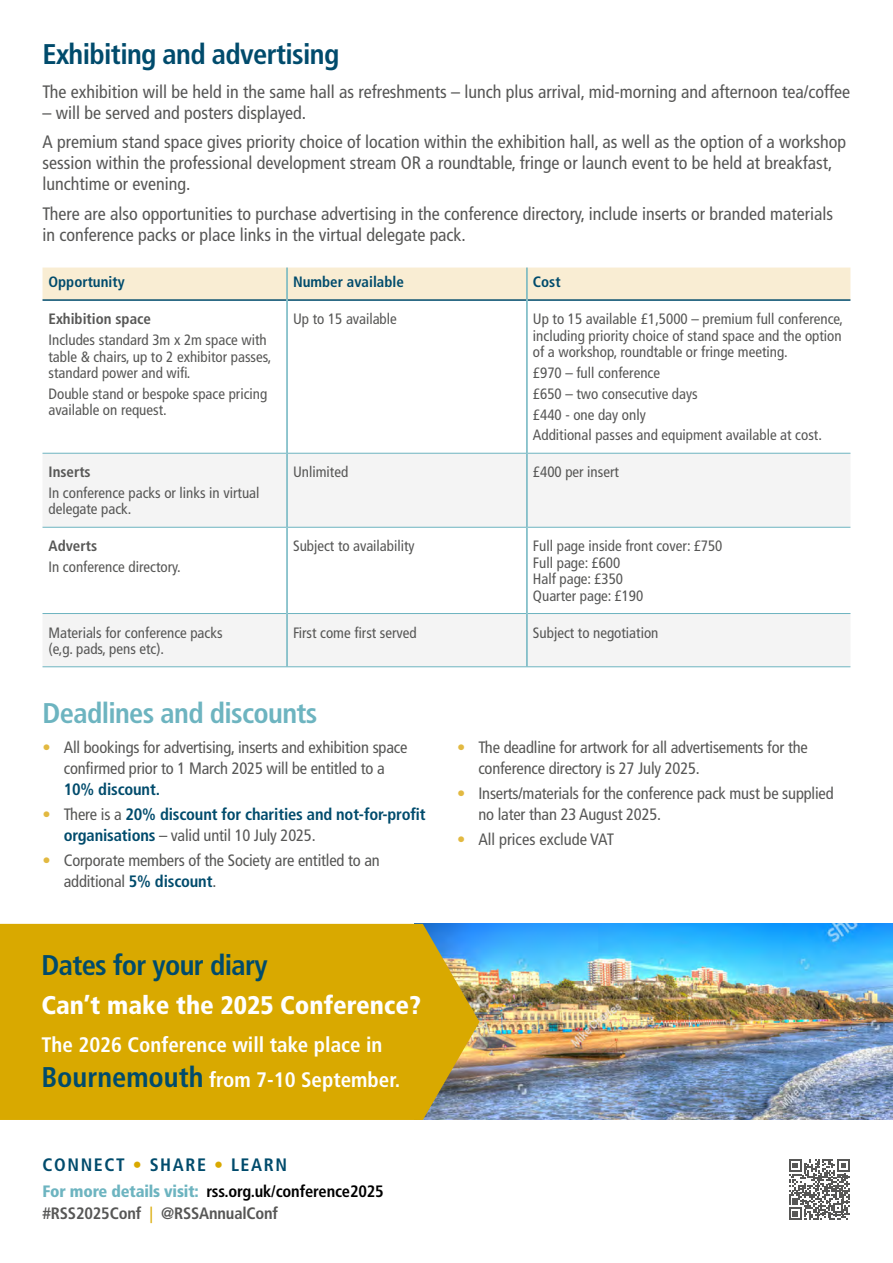
<style>
.page{position:relative;width:893px;height:1263px;background:#fff}
.page>*{position:absolute;margin:0;border:0;box-sizing:border-box;transform-origin:0 0}
.t1{font:700 condensed 28.5px "Frutiger LT Std";letter-spacing:-.025em;color:#004b6c}
.t2{font:700 condensed 28.5px "Frutiger LT Std";letter-spacing:-.025em;color:#6db4c0}
.t3{font:900 condensed 25.5px "Frutiger LT Std";color:#fff}
.t4{font:700 condensed 21px/34.5px "Frutiger LT Std";color:#fff}
.t5{font:condensed 18px/21px "Frutiger LT Std";color:#575756}
.t6{font:700 condensed 18px "Frutiger LT Std";letter-spacing:.09em;color:#004b6c}
.t7{font:condensed 16.5px/21px "Frutiger LT Std";letter-spacing:-.01em;color:#575756}
.t8{font:700 condensed 16.5px/21px "Frutiger LT Std";letter-spacing:-.01em;color:#004b6c}
.t9{font:700 condensed 16.5px/21.6px "Frutiger LT Std";letter-spacing:-.01em;color:#575756}
.t10{font:condensed 15px/16.5px "Frutiger LT Std";color:#575756}
.t11{font:700 condensed 15px "Frutiger LT Std";color:#004b6c}
.t12{font:700 condensed 15px "Frutiger LT Std";color:#575756}
.s1{color:#e2b941}
.s2{font-weight:700;color:#004b6c}
.s3{font-weight:400;color:#e2b941}
.s4{font-weight:400;color:#575756}
.s5{font-size:28.5px;color:#004b6c}
.s6{color:#d9a900}
.s7{font-weight:900;color:#6db4c0}
.s8{color:#000}
.s9{font-weight:400;color:#d9a900}
</style>
<div class="page">
<svg style="left:789px;top:1159px;width:61px;height:61px"></svg>
<div style="left:43px;top:268px;width:807px;height:31px;background:#f9edd3"></div>
<svg style="left:43px;top:454px;width:807px;height:212px;fill:#f4f4f4"></svg>
<hr style="left:43px;top:299px;width:243px;height:2px;background:#004b6c">
<hr style="left:288px;top:299px;width:238px;height:2px;background:#004b6c">
<hr style="left:528px;top:299px;width:322px;height:2px;background:#004b6c">
<hr style="left:43px;top:453px;width:243px;height:1px;background:#6db4c0">
<hr style="left:288px;top:453px;width:238px;height:1px;background:#6db4c0">
<hr style="left:528px;top:453px;width:322px;height:1px;background:#6db4c0">
<hr style="left:43px;top:527px;width:243px;height:1px;background:#6db4c0">
<hr style="left:288px;top:527px;width:238px;height:1px;background:#6db4c0">
<hr style="left:528px;top:527px;width:322px;height:1px;background:#6db4c0">
<hr style="left:43px;top:613px;width:243px;height:1px;background:#6db4c0">
<hr style="left:288px;top:613px;width:238px;height:1px;background:#6db4c0">
<hr style="left:528px;top:613px;width:322px;height:1px;background:#6db4c0">
<hr style="left:43px;top:666px;width:244px;height:1px;background:#6db4c0">
<hr style="left:287px;top:666px;width:240px;height:1px;background:#6db4c0">
<hr style="left:527px;top:666px;width:323px;height:1px;background:#6db4c0">
<hr style="left:286px;top:300px;width:2px;height:153px;background:#6db4c0">
<hr style="left:526px;top:300px;width:2px;height:153px;background:#6db4c0">
<hr style="left:286px;top:453px;width:2px;height:74px;background:#6db4c0">
<hr style="left:526px;top:453px;width:2px;height:74px;background:#6db4c0">
<hr style="left:286px;top:527px;width:2px;height:86px;background:#6db4c0">
<hr style="left:526px;top:527px;width:2px;height:86px;background:#6db4c0">
<hr style="left:286px;top:613px;width:2px;height:53px;background:#6db4c0">
<hr style="left:526px;top:613px;width:2px;height:53px;background:#6db4c0">
<hr style="left:286px;top:268px;width:2px;height:32px;background:#6db4c0">
<hr style="left:526px;top:268px;width:2px;height:32px;background:#6db4c0">
<img style="left:479px;top:924px;width:414px;height:196px">
<div style="left:0;top:924px;width:479px;height:196px;background:#d9a900"></div>
<p class="t1" style="left:43px;top:37px;width:298px">Exhibiting and advertising</p>
<p class="t5" style="left:43px;top:81px;width:809px">The exhibition will be held in the same hall as refreshments – lunch plus arrival, mid-morning and afternoon tea/coffee</p>
<p class="t5" style="left:43px;top:102px;width:265px">– will be served and posters displayed.</p>
<p class="t5" style="left:43px;top:132px;width:805px">A premium stand space gives priority choice of location within the exhibition hall, as well as the option of a workshop session within the professional development stream OR a roundtable, fringe or launch event to be held at breakfast, lunchtime or evening.</p>
<p class="t5" style="left:43px;top:203px;width:792px">There are also opportunities to purchase advertising in the conference directory, include inserts or branded materials in conference packs or place links in the virtual delegate pack.</p>
<p class="t11" style="left:49px;top:273px;width:78px">Opportunity</p>
<p class="t11" style="left:293px;top:273px;width:112px">Number available</p>
<p class="t11" style="left:533px;top:273px;width:29px">Cost</p>
<p class="t12" style="left:49px;top:310px;width:104px">Exhibition space</p>
<p class="t10" style="left:49px;top:332px;width:224px">Includes standard 3m x 2m space with table &amp; chairs, up to 2 exhibitor passes, standard power and wifi.</p>
<p class="t10" style="left:49px;top:386px;width:220px">Double stand or bespoke space pricing available on request.</p>
<p class="t10" style="left:293px;top:311px;width:105px">Up to 15 available</p>
<p class="t10" style="left:533px;top:311px;width:312px;text-align:justify">Up to 15 available £1,5000 – premium full conference, including priority choice of stand space and the option of a workshop, roundtable or fringe meeting.</p>
<p class="t10" style="left:533px;top:365px;width:129px">£970 – full conference</p>
<p class="t10" style="left:533px;top:386px;width:166px">£650 – two consecutive days</p>
<p class="t10" style="left:533px;top:406px;width:114px">£440 - one day only</p>
<p class="t10" style="left:533px;top:427px;width:291px">Additional passes and equipment available at cost.</p>
<p class="t12" style="left:49px;top:463px;width:44px">Inserts</p>
<p class="t10" style="left:49px;top:485px;width:213px">In conference packs or links in virtual delegate pack.</p>
<p class="t12" style="left:49px;top:537px;width:50px">Adverts</p>
<p class="t10" style="left:49px;top:559px;width:134px">In conference directory.</p>
<p class="t10" style="left:293px;top:464px;width:57px">Unlimited</p>
<p class="t10" style="left:533px;top:464px;width:87px">£400 per insert</p>
<p class="t10" style="left:293px;top:538px;width:123px">Subject to availability</p>
<p class="t10" style="left:533px;top:538px;width:191px">Full page inside front cover: £750</p>
<p class="t10" style="left:533px;top:554px;width:89px">Full page: £600</p>
<p class="t10" style="left:533px;top:571px;width:92px">Half page: £350</p>
<p class="t10" style="left:533px;top:587px;width:112px">Quarter page: £190</p>
<p class="t10" style="left:49px;top:624px;width:176px">Materials for conference packs (e,g. pads, pens etc).</p>
<p class="t10" style="left:293px;top:624px;width:125px">First come first served</p>
<p class="t10" style="left:533px;top:624px;width:127px">Subject to negotiation</p>
<p class="t2" style="left:43px;top:696px;width:276px">Deadlines and discounts</p>
<p class="t7" style="left:64px;top:736px;width:345px;text-indent:-21px"><span class="s1">•</span> All bookings for advertising, inserts and exhibition space confirmed prior to 1 March 2025 will be entitled to a<br><span class="s2">10% discount.</span></p>
<p class="t8" style="left:64px;top:804px;width:363px;text-indent:-21px"><span class="s3">•</span> <span class="s4">There is a</span> 20% discount for charities and not-for-profit organisations <span class="s4">– valid until 10 July 2025.</span></p>
<p class="t7" style="left:64px;top:850px;width:318px;text-indent:-21px"><span class="s1">•</span> Corporate members of the Society are entitled to an additional <span class="s2">5% discount</span>.</p>
<p class="t1" style="left:41px;top:948px;width:228px">Dates for your diary</p>
<p class="t3" style="left:41px;top:989px;width:381px">Can’t make the 2025 Conference?</p>
<p class="t4" style="left:41px;top:1027px;width:360px">The 2026 Conference will take place in<br><span class="s5">Bournemouth</span> from 7-10 September.</p>
<p class="t6" style="left:42px;top:1154px;width:246px">CONNECT <span class="s6">•</span> SHARE <span class="s6">•</span> LEARN</p>
<p class="t9" style="left:42px;top:1180px;width:343px"><span class="s7">For more details visit:</span> <span class="s8">rss.org.uk/conference2025 </span>#RSS2025Conf <span class="s9">|</span> @RSSAnnualConf</p>
<p class="t7" style="left:478px;top:737px;width:331px;text-indent:-21px"><span class="s1">•</span> The deadline for artwork for all advertisements for the conference directory is 27 July 2025.</p>
<p class="t7" style="left:478px;top:783px;width:357px;text-indent:-21px"><span class="s1">•</span> Inserts/materials for the conference pack must be supplied no later than 23 August 2025.</p>
<p class="t7" style="left:457px;top:829px;width:159px"><span class="s1">•</span> All prices exclude VAT</p>
</div>
